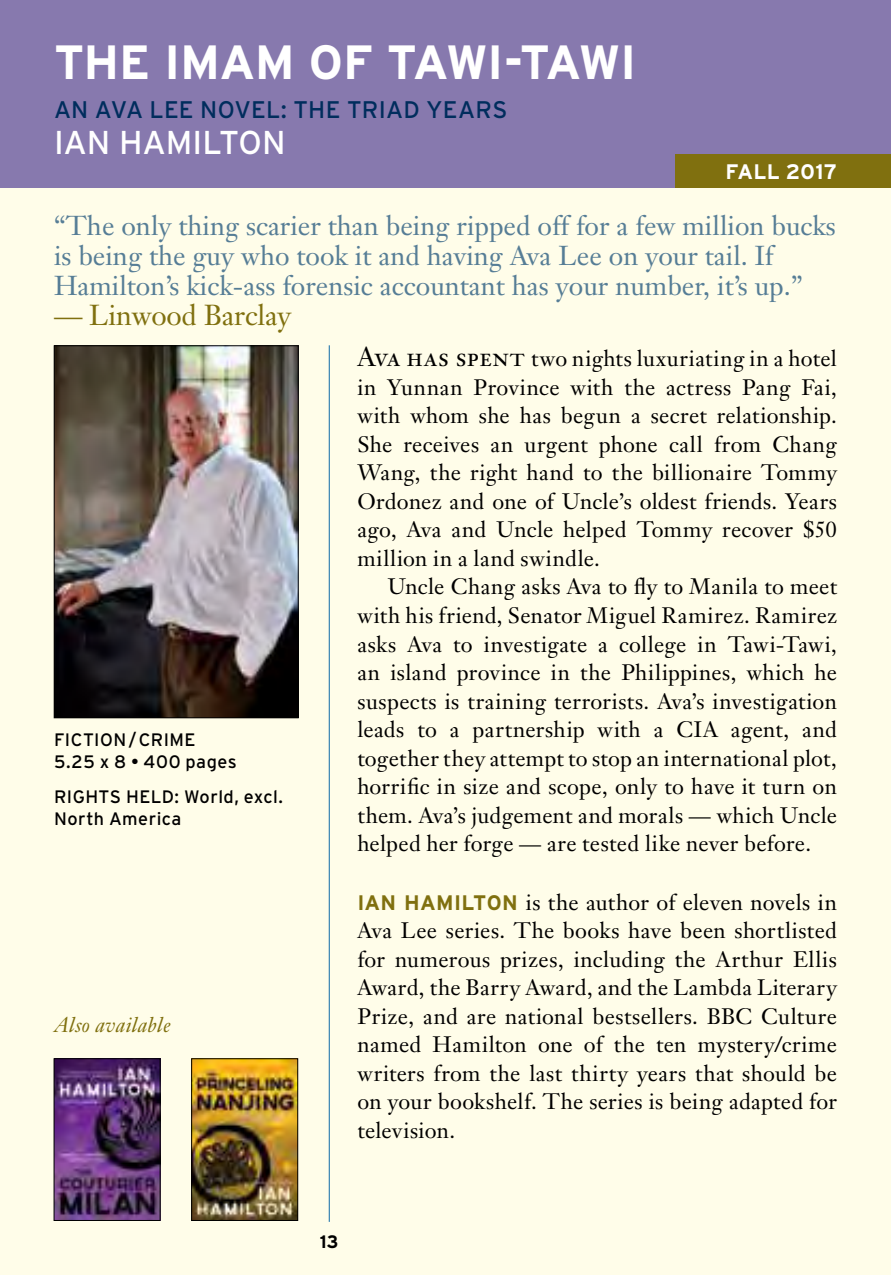
<style>
.page{position:relative;width:891px;height:1275px;background:#fff}
.page>*{position:absolute;margin:0;border:0;box-sizing:border-box;transform-origin:0 0}
.t1{font:700 48px "Interstate";letter-spacing:-.015em;color:#fff}
.t2{font:33px "Interstate";letter-spacing:-.005em;color:#fff}
.t3{font:28.5px "Janson Text";letter-spacing:-.01em;color:#80700f}
.t4{font:27px/30px "Janson Text";color:#567d96}
.t5{font:24px "Interstate";letter-spacing:.01em;color:#002d5d}
.t6{font:21.9px/28.5px "Janson Text";letter-spacing:.015em;color:#000;text-align:justify}
.t7{font:italic 21px "Janson Text";letter-spacing:.015em;color:#80700f}
.t8{font:700 21px "Interstate";letter-spacing:.01em;color:#fff}
.t9{font:18px/21.6px "Interstate";letter-spacing:.025em;color:#000}
.t10{font:700 18px "Interstate";color:#000}
.s1{font-family:"Janson Text Roman SC";font-size:27px}
.s2{font-family:"Interstate";font-weight:700;font-size:21px;color:#80700f}
</style>
<div class="page">
<div style="left:0;top:0;width:891px;height:1274px;background:#fffde9"></div>
<hr style="left:329px;top:345px;width:1px;height:876px;background:#3682b2">
<div style="left:0;top:0;width:891px;height:187px;background:#8779ae"></div>
<div style="left:675px;top:154px;width:216px;height:33px;background:#80700f"></div>
<img style="left:56px;top:347px;width:241px;height:369px">
<div style="left:54px;top:345px;width:245px;height:373px;border:1px solid #000"></div>
<img style="left:56px;top:1060px;width:103px;height:158px">
<div style="left:54px;top:1058px;width:107px;height:162px;border:1px solid #000"></div>
<img style="left:193px;top:1060px;width:103px;height:158px">
<div style="left:191px;top:1058px;width:107px;height:162px;border:1px solid #000"></div>
<h1 class="t1" style="left:54px;top:35px;width:584px">THE IMAM OF TAWI-TAWI</h1>
<p class="t5" style="left:54px;top:96px;width:455px">AN AVA LEE NOVEL: THE TRIAD YEARS</p>
<h2 class="t2" style="left:54px;top:123px;width:233px">IAN HAMILTON</h2>
<p class="t8" style="left:726px;top:160px;width:113px">FALL 2017</p>
<p class="t4" style="left:54px;top:210px;width:783px">“The only thing scarier than being ripped off for a few million bucks is being the guy who took it and having Ava Lee on your tail. If<br>Hamilton’s kick-ass forensic accountant has your number, it’s up.”</p>
<h3 class="t3" style="left:54px;top:297px;width:239px">— Linwood Barclay</h3>
<p class="t6" style="left:357px;top:344px;width:481px"><span class="s1">Ava has spent</span> two nights luxuriating in a hotel in Yunnan Province with the actress Pang Fai, with whom she has begun a secret relationship.<br>She receives an urgent phone call from Chang Wang, the right hand to the billionaire Tommy Ordonez and one of Uncle’s oldest friends. Years ago, Ava and Uncle helped Tommy recover $50 million in a land swindle.</p>
<p class="t6" style="left:357px;top:572px;width:481px;text-indent:30px">Uncle Chang asks Ava to fly to Manila to meet with his friend, Senator Miguel Ramirez. Ramirez asks Ava to investigate a college in Tawi-Tawi, an island province in the Philippines, which he suspects is training terrorists. Ava’s investigation leads to a partnership with a CIA agent, and together they attempt to stop an international plot, horrific in size and scope, only to have it turn on them. Ava’s judgement and morals — which Uncle helped her forge — are tested like never before.</p>
<p class="t6" style="left:357px;top:887px;width:481px"><span class="s2">IAN HAMILTON</span> is the author of eleven novels in Ava Lee series. The books have been shortlisted for numerous prizes, including the Arthur Ellis Award, the Barry Award, and the Lambda Literary Prize, and are national bestsellers. BBC Culture named Hamilton one of the ten mystery/crime writers from the last thirty years that should be on your bookshelf. The series is being adapted for television.</p>
<p class="t9" style="left:54px;top:729px;width:184px">FICTION/CRIME<br>5.25 x 8 • 400 pages</p>
<p class="t9" style="left:54px;top:785px;width:231px">RIGHTS HELD: World, excl.<br>North America</p>
<p class="t7" style="left:54px;top:1011px;width:118px">Also available</p>
<p class="t10" style="left:320px;top:1231px;width:20px">13</p>
</div>
